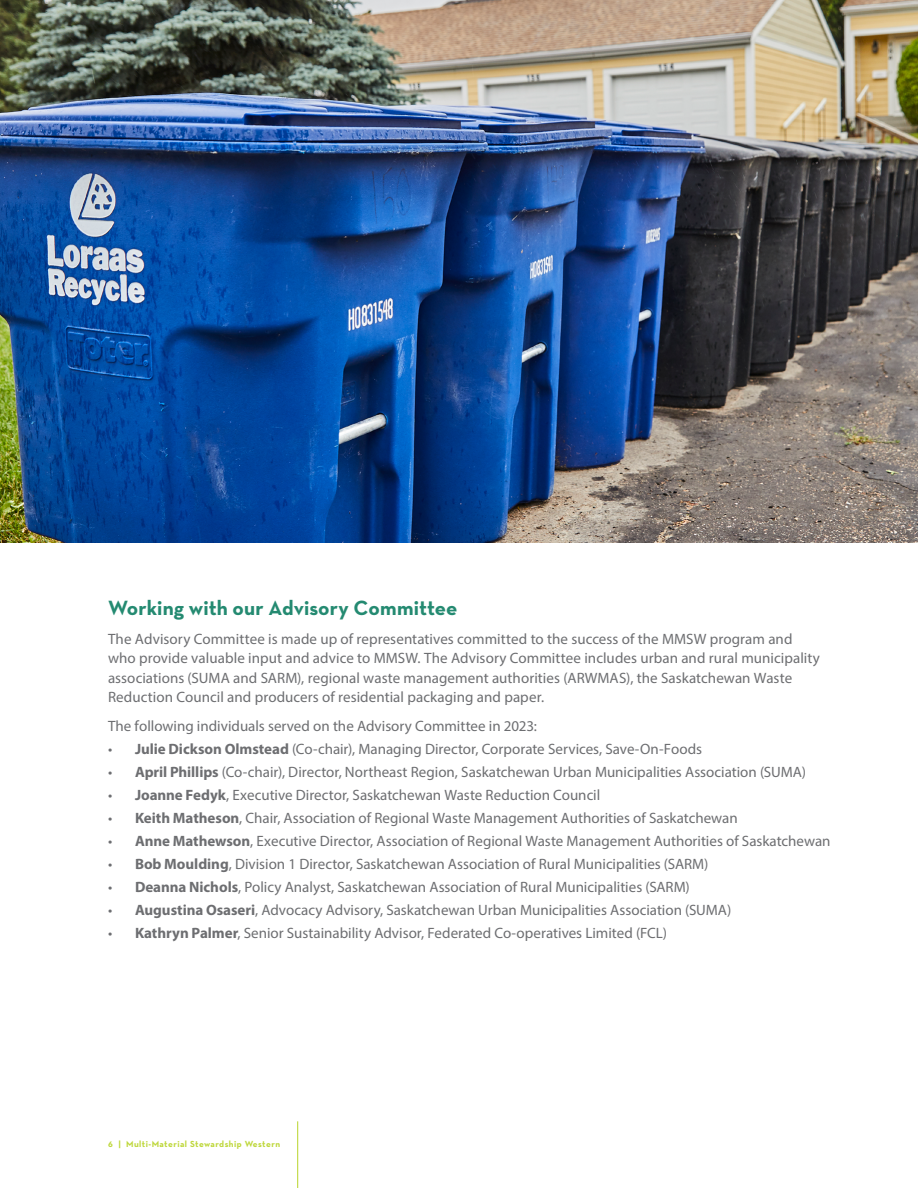
<style>
.page{position:relative;width:918px;height:1188px;background:#fff}
.page>*{position:absolute;margin:0;border:0;box-sizing:border-box;transform-origin:0 0}
.t1{font:700 21px "Neutra Text";letter-spacing:.005em;color:#248a71}
.t2{font:15px/19.5px "Myriad Pro";color:#6d6e71}
.t3{font:700 9px "Neutra Text";letter-spacing:.05em;color:#bed73b}
.s1{font-weight:700}
</style>
<div class="page">
<hr style="left:297px;top:1121px;width:1px;height:67px;background:#bed73b">
<img style="left:0;top:0;width:918px;height:542px">
<h1 class="t1" style="left:108px;top:595px;width:351px">Working with our Advisory Committee</h1>
<p class="t2" style="left:108px;top:629px;width:714px">The Advisory Committee is made up of representatives committed to the success of the MMSW program and who provide valuable input and advice to MMSW. The Advisory Committee includes urban and rural municipality associations (SUMA and SARM), regional waste management authorities (ARWMAS), the Saskatchewan Waste Reduction Council and producers of residential packaging and paper.</p>
<p class="t2" style="left:108px;top:716px;width:430px">The following individuals served on the Advisory Committee in 2023:</p>
<p class="t2" style="left:108px;top:739px;width:596px">• <span class="s1">Julie Dickson Olmstead</span> (Co-chair), Managing Director, Corporate Services, Save-On-Foods</p>
<p class="t2" style="left:108px;top:762px;width:700px">• <span class="s1">April Phillips</span> (Co-chair), Director, Northeast Region, Saskatchewan Urban Municipalities Association (SUMA)</p>
<p class="t2" style="left:108px;top:785px;width:494px">• <span class="s1">Joanne Fedyk</span>, Executive Director, Saskatchewan Waste Reduction Council</p>
<p class="t2" style="left:108px;top:808px;width:631px">• <span class="s1">Keith Matheson</span>, Chair, Association of Regional Waste Management Authorities of Saskatchewan</p>
<p class="t2" style="left:108px;top:831px;width:724px">• <span class="s1">Anne Mathewson</span>, Executive Director, Association of Regional Waste Management Authorities of Saskatchewan</p>
<p class="t2" style="left:108px;top:854px;width:602px">• <span class="s1">Bob Moulding</span>, Division 1 Director, Saskatchewan Association of Rural Municipalities (SARM)</p>
<p class="t2" style="left:108px;top:877px;width:583px">• <span class="s1">Deanna Nichols</span>, Policy Analyst, Saskatchewan Association of Rural Municipalities (SARM)</p>
<p class="t2" style="left:108px;top:900px;width:625px">• <span class="s1">Augustina Osaseri</span>, Advocacy Advisory, Saskatchewan Urban Municipalities Association (SUMA)</p>
<p class="t2" style="left:108px;top:923px;width:561px">• <span class="s1">Kathryn Palmer</span>, Senior Sustainability Advisor, Federated Co-operatives Limited (FCL)</p>
<p class="t3" style="left:108px;top:1138px;width:173px">6 | Multi-Material Stewardship Western</p>
</div>
